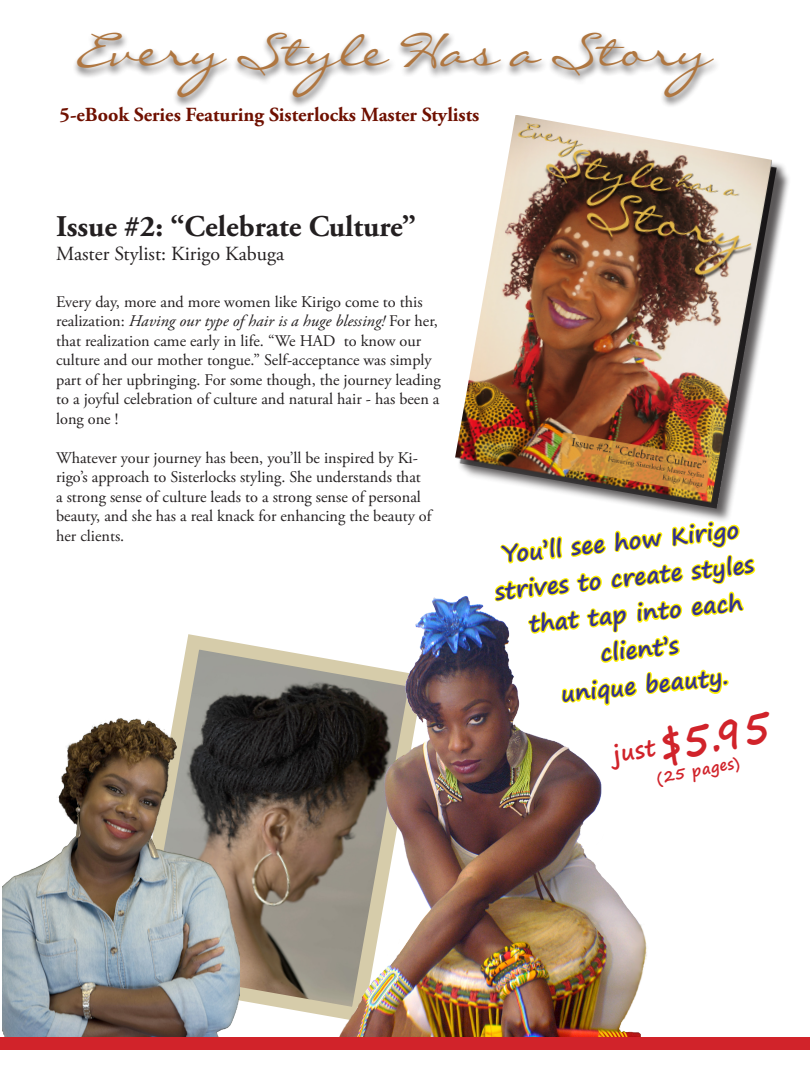
<style>
.page{position:relative;width:810px;height:1080px;background:#fff}
.page>*{position:absolute;margin:0;border:0;box-sizing:border-box;transform-origin:0 0}
.t1{font:700 45.5px "Segoe Print";color:#d1232a;scale:.84 1}
.t2{font:45px "Liorah BT";color:#af7640}
.t3{font:700 30px "Adobe Garamond Pro";color:#231f20}
.t4{font:700 22.75px "Segoe Print";color:#323092}
.t5{font:700 20px "Adobe Garamond Pro";color:#6f1000}
.t6{font:20px "Adobe Garamond Pro";color:#231f20}
.t7{font:16.25px/19.5px "Adobe Garamond Pro";color:#231f20}
.t8{font:700 15.25px "Segoe Print";color:#d1232a}
.s1{font-style:italic}
</style>
<div class="page">
<div style="left:72px;top:31px;width:649px;height:77px;background:#231f20;opacity:.75"></div>
<svg style="left:500px;top:523px;width:256px;height:171px"></svg>
<div style="left:457px;top:117px;width:334px;height:406px;background:#231f20;opacity:.75"></div>
<img style="left:455px;top:115px;width:323px;height:394px">
<svg style="left:179px;top:634px;width:106px;height:375px;background:#847869"></svg>
<img style="left:285px;top:549px;width:416px;height:488px">
<img style="left:2px;top:684px;width:237px;height:353px">
<div style="left:0;top:1037px;width:810px;height:12px;background:#d1232a"></div>
<p class="t2" style="left:75px;top:23px;width:637px">Every Style Has a Story</p>
<p class="t5" style="left:60px;top:103px;width:421px">5-eBook Series Featuring Sisterlocks Master Stylists</p>
<p class="t3" style="left:56px;top:209px;width:361px">Issue #2: “Celebrate Culture”</p>
<p class="t6" style="left:56px;top:242px;width:230px">Master Stylist: Kirigo Kabuga</p>
<p class="t7" style="left:56px;top:292px;width:386px">Every day, more and more women like Kirigo come to this realization: <span class="s1">Having our type of hair is a huge blessing!</span> For her, that realization came early in life. “We HAD to know our culture and our mother tongue.” Self-acceptance was simply part of her upbringing. For some though, the journey leading to a joyful celebration of culture and natural hair - has been a long one !</p>
<p class="t7" style="left:56px;top:448px;width:377px">Whatever your journey has been, you’ll be inspired by Ki&shy;rigo’s approach to Sisterlocks styling. She understands that a strong sense of culture leads to a strong sense of personal beauty, and she has a real knack for enhancing the beauty of her clients.</p>
<p class="t4" style="left:500px;top:534px;width:240px;rotate:-6deg">You’ll see how Kirigo</p>
<p class="t4" style="left:493px;top:571px;width:262px;rotate:-6deg">strives to create styles</p>
<p class="t4" style="left:527px;top:604px;width:216px;rotate:-6deg">that tap into each</p>
<p class="t4" style="left:599px;top:633px;width:80px;rotate:-6deg">client’s</p>
<p class="t4" style="left:559px;top:673px;width:169px;rotate:-6deg">unique beauty.</p>
<p class="t1" style="left:606px;top:715px;width:191px;rotate:-11deg"><sup>just</sup> $5.95</p>
<p class="t8" style="left:654px;top:765px;width:85px;rotate:-11deg">(25 pages)</p>
</div>
